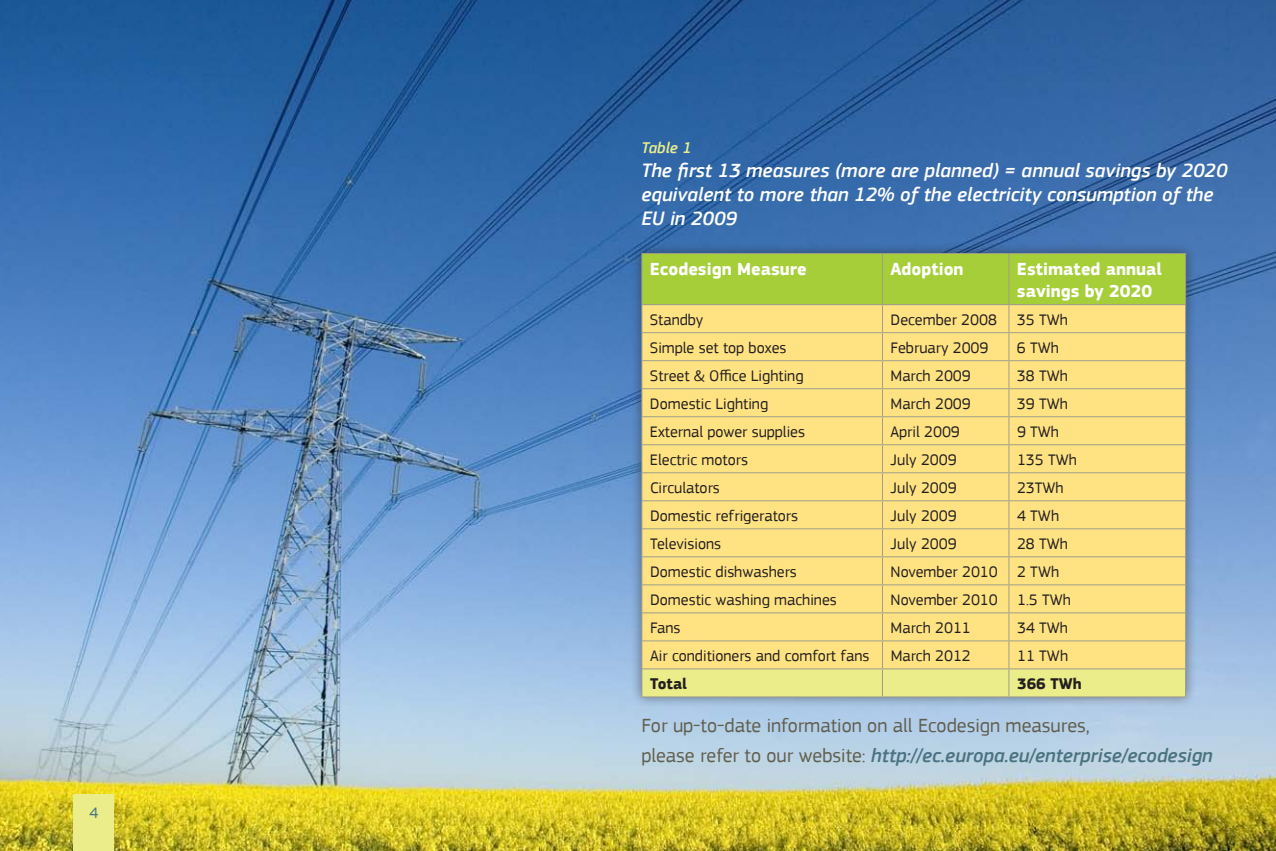
<style>
.page{position:relative;width:1276px;height:851px;background:#fff}
.page>*{position:absolute;margin:0;border:0;box-sizing:border-box;transform-origin:0 0}
.t1{font:italic 500 20px/24px "PF Square Sans Pro";color:#fff}
.t2{font:italic 500 20px "PF Square Sans Pro";color:#4a7381}
.t3{font:20px "PF Square Sans Pro";color:#605e4f}
.t4{font:700 18px/21.6px "PF Square Sans Pro";color:#fff}
.t5{font:16px "PF Square Sans Pro";color:#231f20}
.t6{font:700 16px "PF Square Sans Pro";color:#231f20}
.t7{font:italic 500 16px "PF Square Sans Pro";color:#ebed8a}
.t8{font:16px "PF Square Sans Pro";color:#4a7381}
.s1{font-weight:400;font-style:normal;color:#605e4f}
</style>
<div class="page">
<img style="left:0;top:0;width:1276px;height:850px">
<div style="left:74px;top:794px;width:40px;height:56px;background:#ebed8a"></div>
<div style="left:630px;top:242px;width:567px;height:466px;background:#231f20;opacity:.5"></div>
<svg style="left:641px;top:254px;width:545px;height:442px;background:#efde7b"></svg>
<hr style="left:641px;top:696px;width:241px;height:1px;background:#9f9d8c">
<hr style="left:882px;top:696px;width:127px;height:1px;background:#9f9d8c">
<hr style="left:1009px;top:696px;width:177px;height:1px;background:#9f9d8c">
<hr style="left:641px;top:253px;width:241px;height:1px;background:#9f9d8c">
<hr style="left:641px;top:254px;width:1px;height:50px;background:#9f9d8c">
<hr style="left:882px;top:253px;width:127px;height:1px;background:#9f9d8c">
<hr style="left:882px;top:254px;width:1px;height:50px;background:#9f9d8c">
<hr style="left:1009px;top:253px;width:177px;height:1px;background:#9f9d8c">
<hr style="left:1008px;top:254px;width:1px;height:50px;background:#9f9d8c">
<hr style="left:1185px;top:254px;width:1px;height:50px;background:#9f9d8c">
<hr style="left:641px;top:304px;width:241px;height:1px;background:#9f9d8c">
<hr style="left:882px;top:304px;width:127px;height:1px;background:#9f9d8c">
<hr style="left:1009px;top:304px;width:177px;height:1px;background:#9f9d8c">
<p class="t8" style="left:89px;top:802px;width:10px">4</p>
<p class="t7" style="left:641px;top:138px;width:52px">Table 1</p>
<p class="t1" style="left:641px;top:158px;width:587px">The first 13 measures (more are planned) = annual savings by 2020 equivalent to more than 12% of the electricity consumption of the<br>EU in 2009</p>
<p class="t4" style="left:650px;top:259px;width:158px">Ecodesign Measure</p>
<p class="t4" style="left:890px;top:259px;width:75px">Adoption</p>
<p class="t4" style="left:1017px;top:259px;width:146px">Estimated annual savings by 2020</p>
<p class="t5" style="left:650px;top:310px;width:55px">Standby</p>
<p class="t5" style="left:890px;top:310px;width:108px">December 2008</p>
<p class="t5" style="left:1017px;top:310px;width:53px">35 TWh</p>
<p class="t5" style="left:650px;top:338px;width:138px">Simple set top boxes</p>
<p class="t5" style="left:890px;top:338px;width:99px">February 2009</p>
<p class="t5" style="left:1017px;top:338px;width:44px">6 TWh</p>
<p class="t5" style="left:650px;top:366px;width:155px">Street &amp; Office Lighting</p>
<p class="t5" style="left:890px;top:366px;width:82px">March 2009</p>
<p class="t5" style="left:1017px;top:366px;width:53px">38 TWh</p>
<p class="t5" style="left:650px;top:394px;width:120px">Domestic Lighting</p>
<p class="t5" style="left:890px;top:394px;width:82px">March 2009</p>
<p class="t5" style="left:1017px;top:394px;width:53px">39 TWh</p>
<p class="t5" style="left:650px;top:422px;width:157px">External power supplies</p>
<p class="t5" style="left:890px;top:422px;width:71px">April 2009</p>
<p class="t5" style="left:1017px;top:422px;width:44px">9 TWh</p>
<p class="t5" style="left:650px;top:450px;width:100px">Electric motors</p>
<p class="t5" style="left:890px;top:450px;width:68px">July 2009</p>
<p class="t5" style="left:1017px;top:450px;width:61px">135 TWh</p>
<p class="t5" style="left:650px;top:478px;width:71px">Circulators</p>
<p class="t5" style="left:890px;top:478px;width:68px">July 2009</p>
<p class="t5" style="left:1017px;top:478px;width:48px">23TWh</p>
<p class="t5" style="left:650px;top:506px;width:150px">Domestic refrigerators</p>
<p class="t5" style="left:890px;top:506px;width:68px">July 2009</p>
<p class="t5" style="left:1017px;top:506px;width:44px">4 TWh</p>
<p class="t5" style="left:650px;top:534px;width:73px">Televisions</p>
<p class="t5" style="left:890px;top:534px;width:68px">July 2009</p>
<p class="t5" style="left:1017px;top:534px;width:53px">28 TWh</p>
<p class="t5" style="left:650px;top:562px;width:148px">Domestic dishwashers</p>
<p class="t5" style="left:890px;top:562px;width:109px">November 2010</p>
<p class="t5" style="left:1017px;top:562px;width:44px">2 TWh</p>
<p class="t5" style="left:650px;top:590px;width:188px">Domestic washing machines</p>
<p class="t5" style="left:890px;top:590px;width:109px">November 2010</p>
<p class="t5" style="left:1017px;top:590px;width:56px">1.5 TWh</p>
<p class="t5" style="left:650px;top:618px;width:32px">Fans</p>
<p class="t5" style="left:890px;top:618px;width:82px">March 2011</p>
<p class="t5" style="left:1017px;top:618px;width:53px">34 TWh</p>
<p class="t5" style="left:650px;top:646px;width:221px">Air conditioners and comfort fans</p>
<p class="t5" style="left:890px;top:646px;width:82px">March 2012</p>
<p class="t5" style="left:1017px;top:646px;width:53px">11 TWh</p>
<p class="t6" style="left:650px;top:674px;width:38px">Total</p>
<p class="t6" style="left:1017px;top:674px;width:66px">366 TWh</p>
<p class="t3" style="left:641px;top:713px;width:450px">For up-to-date information on all Ecodesign measures,</p>
<p class="t2" style="left:641px;top:743px;width:573px"><span class="s1">please refer to our website:</span> http://ec.europa.eu/enterprise/ecodesign</p>
</div>
